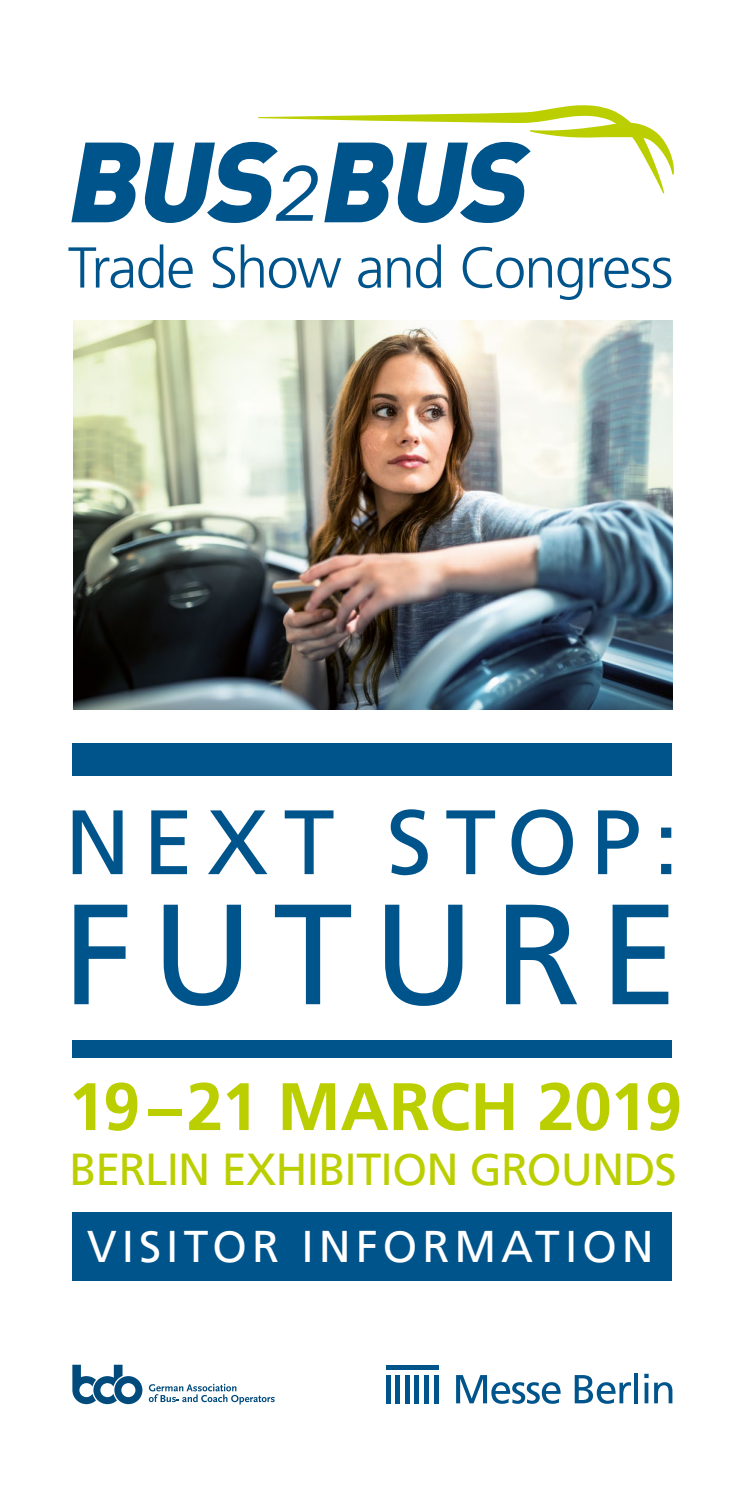
<style>
.page{position:relative;width:745px;height:1489px;background:#fff}
.page>*{position:absolute;margin:0;border:0;box-sizing:border-box;transform-origin:0 0}
.t1{font:142.5px "Frutiger LT";letter-spacing:.135em;color:#00548c}
.t2{font:91.25px "Frutiger LT";letter-spacing:.14em;color:#00548c}
.t3{font:700 67px "Frutiger LT";letter-spacing:-.01em;color:#bbcf00}
.t4{font:300 57.5px "Frutiger LT";letter-spacing:-.03em;color:#00548c}
.t5{font:44.75px "Frutiger LT";letter-spacing:-.02em;color:#bbcf00}
.t6{font:44.25px "Frutiger LT";letter-spacing:.115em;color:#fff}
</style>
<div class="page">
<hr style="left:405px;top:1374px;width:4px;height:28px;background:#00548c">
<div style="left:433px;top:1374px;width:5px;height:28px;background:#00548c"></div>
<hr style="left:386px;top:1374px;width:4px;height:28px;background:#00548c">
<hr style="left:424px;top:1374px;width:4px;height:28px;background:#00548c">
<div style="left:395px;top:1374px;width:5px;height:28px;background:#00548c"></div>
<div style="left:414px;top:1374px;width:5px;height:28px;background:#00548c"></div>
<hr style="left:385px;top:1365px;width:53px;height:4px;background:#00548c">
<svg style="left:456px;top:1375px;width:104px;height:28px"></svg>
<svg style="left:574px;top:1375px;width:56px;height:28px"></svg>
<hr style="left:634px;top:1372px;width:4px;height:31px;background:#00548c">
<svg style="left:644px;top:1373px;width:28px;height:30px"></svg>
<img style="left:73px;top:320px;width:599px;height:390px">
<svg style="left:71px;top:105px;width:602px;height:118px"></svg>
<div style="left:72px;top:1040px;width:600px;height:18px;background:#00548c"></div>
<div style="left:72px;top:1212px;width:600px;height:68px;background:#00548c"></div>
<div style="left:72px;top:743px;width:600px;height:32px;background:#00548c"></div>
<svg style="left:72px;top:1364px;width:70px;height:39px"></svg>
<svg style="left:149px;top:1383px;width:125px;height:21px"></svg>
<p class="t4" style="left:68px;top:235px;width:606px">Trade Show and Congress</p>
<h2 class="t2" style="left:65px;top:788px;width:615px">NEXT STOP:</h2>
<h1 class="t1" style="left:62px;top:870px;width:617px">FUTURE</h1>
<h3 class="t3" style="left:68px;top:1067px;width:615px">19–21 MARCH 2019</h3>
<p class="t5" style="left:69px;top:1143px;width:608px">BERLIN EXHIBITION GROUNDS</p>
<p class="t6" style="left:87px;top:1220px;width:568px">VISITOR INFORMATION</p>
</div>
